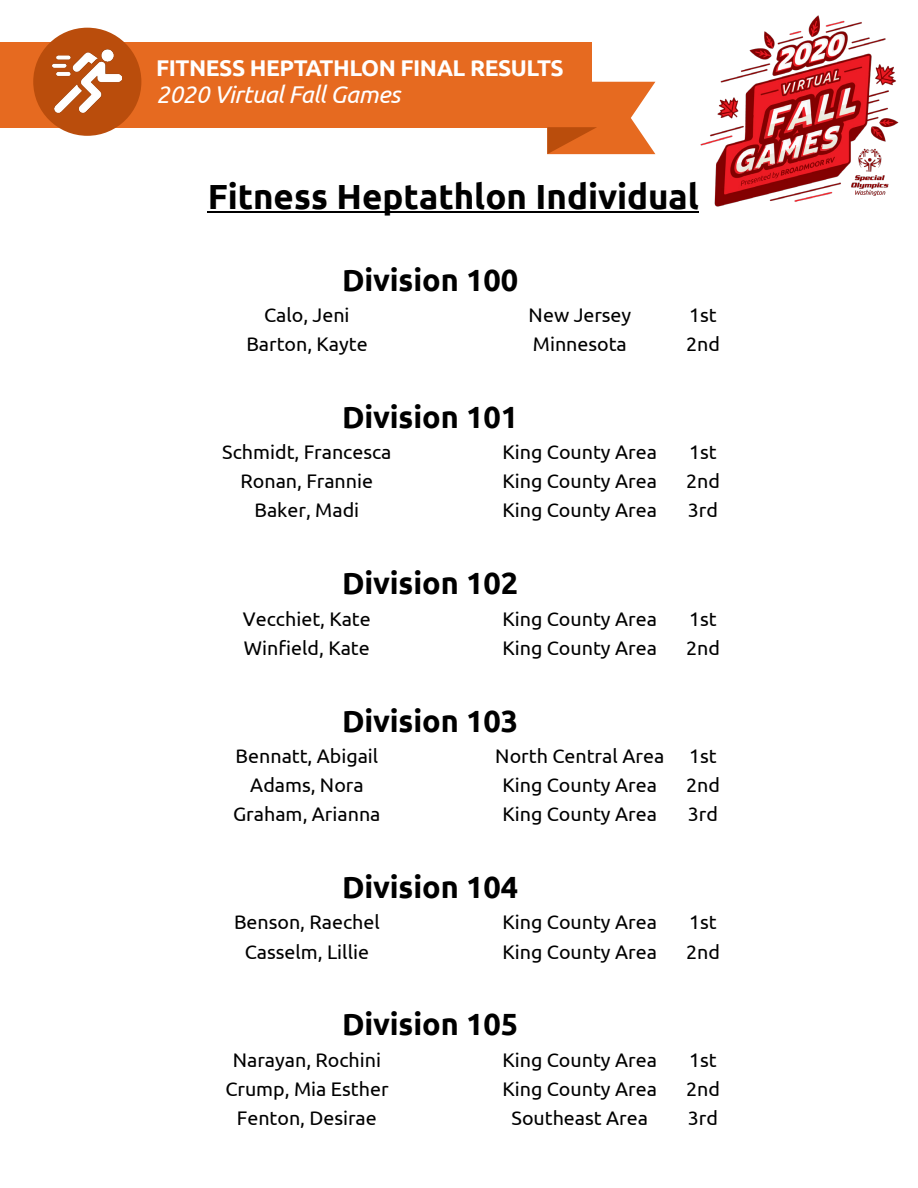
<style>
.page{position:relative;width:918px;height:1188px;background:#fff}
.page>*{position:absolute;margin:0;border:0;box-sizing:border-box;transform-origin:0 0}
.t1{font:700 34.8px "Ubuntu";color:#000}
.t2{font:700 30.6px "Ubuntu";letter-spacing:-.005em;color:#000}
.t3{font:italic 24.3px "Ubuntu";letter-spacing:-.02em;color:#fff}
.t4{font:700 22.8px "Ubuntu";letter-spacing:-.02em;color:#fff}
.t5{font:19.65px "Ubuntu";color:#000}
</style>
<div class="page">
<div style="left:0;top:42px;width:592px;height:85px;background:#e66a20"></div>
<svg style="left:547px;top:82px;width:108px;height:72px"></svg>
<div style="left:33px;top:28px;width:108px;height:108px;background:#ba4d0c;border-radius:50%"></div>
<img style="left:700px;top:15px;width:199px;height:192px">
<img style="left:53px;top:49px;width:69px;height:64px">
<hr style="left:208px;top:211px;width:491px;height:1px;background:#000">
<p class="t4" style="left:156px;top:54px;width:409px">FITNESS HEPTATHLON FINAL RESULTS</p>
<p class="t3" style="left:156px;top:80px;width:245px">2020 Virtual Fall Games</p>
<h1 class="t1" style="left:208px;top:176px;width:493px">Fitness Heptathlon Individual</h1>
<h2 class="t2" style="left:342px;top:261px;width:178px">Division 100</h2>
<p class="t5" style="left:264px;top:303px;width:87px">Calo, Jeni</p>
<p class="t5" style="left:529px;top:303px;width:104px">New Jersey</p>
<p class="t5" style="left:689px;top:303px;width:29px">1st</p>
<p class="t5" style="left:246px;top:332px;width:123px">Barton, Kayte</p>
<p class="t5" style="left:533px;top:332px;width:96px">Minnesota</p>
<p class="t5" style="left:686px;top:332px;width:35px">2nd</p>
<h2 class="t2" style="left:342px;top:398px;width:178px">Division 101</h2>
<p class="t5" style="left:222px;top:440px;width:171px">Schmidt, Francesca</p>
<p class="t5" style="left:503px;top:440px;width:156px">King County Area</p>
<p class="t5" style="left:689px;top:440px;width:29px">1st</p>
<p class="t5" style="left:241px;top:469px;width:134px">Ronan, Frannie</p>
<p class="t5" style="left:503px;top:469px;width:156px">King County Area</p>
<p class="t5" style="left:686px;top:469px;width:35px">2nd</p>
<p class="t5" style="left:254px;top:499px;width:106px">Baker, Madi</p>
<p class="t5" style="left:503px;top:499px;width:156px">King County Area</p>
<p class="t5" style="left:688px;top:499px;width:32px">3rd</p>
<h2 class="t2" style="left:342px;top:565px;width:178px">Division 102</h2>
<p class="t5" style="left:243px;top:607px;width:129px">Vecchiet, Kate</p>
<p class="t5" style="left:503px;top:607px;width:156px">King County Area</p>
<p class="t5" style="left:689px;top:607px;width:29px">1st</p>
<p class="t5" style="left:244px;top:636px;width:127px">Winfield, Kate</p>
<p class="t5" style="left:503px;top:636px;width:156px">King County Area</p>
<p class="t5" style="left:686px;top:636px;width:35px">2nd</p>
<h2 class="t2" style="left:342px;top:702px;width:178px">Division 103</h2>
<p class="t5" style="left:236px;top:744px;width:144px">Bennatt, Abigail</p>
<p class="t5" style="left:495px;top:744px;width:171px">North Central Area</p>
<p class="t5" style="left:689px;top:744px;width:29px">1st</p>
<p class="t5" style="left:250px;top:773px;width:115px">Adams, Nora</p>
<p class="t5" style="left:503px;top:773px;width:156px">King County Area</p>
<p class="t5" style="left:686px;top:773px;width:35px">2nd</p>
<p class="t5" style="left:233px;top:802px;width:149px">Graham, Arianna</p>
<p class="t5" style="left:503px;top:802px;width:156px">King County Area</p>
<p class="t5" style="left:688px;top:802px;width:32px">3rd</p>
<h2 class="t2" style="left:342px;top:869px;width:178px">Division 104</h2>
<p class="t5" style="left:234px;top:911px;width:147px">Benson, Raechel</p>
<p class="t5" style="left:503px;top:911px;width:156px">King County Area</p>
<p class="t5" style="left:689px;top:911px;width:29px">1st</p>
<p class="t5" style="left:245px;top:940px;width:126px">Casselm, Lillie</p>
<p class="t5" style="left:503px;top:940px;width:156px">King County Area</p>
<p class="t5" style="left:686px;top:940px;width:35px">2nd</p>
<h2 class="t2" style="left:342px;top:1006px;width:178px">Division 105</h2>
<p class="t5" style="left:233px;top:1048px;width:150px">Narayan, Rochini</p>
<p class="t5" style="left:503px;top:1048px;width:156px">King County Area</p>
<p class="t5" style="left:689px;top:1048px;width:29px">1st</p>
<p class="t5" style="left:225px;top:1077px;width:165px">Crump, Mia Esther</p>
<p class="t5" style="left:503px;top:1077px;width:156px">King County Area</p>
<p class="t5" style="left:686px;top:1077px;width:35px">2nd</p>
<p class="t5" style="left:237px;top:1106px;width:141px">Fenton, Desirae</p>
<p class="t5" style="left:512px;top:1106px;width:138px">Southeast Area</p>
<p class="t5" style="left:688px;top:1106px;width:32px">3rd</p>
</div>
